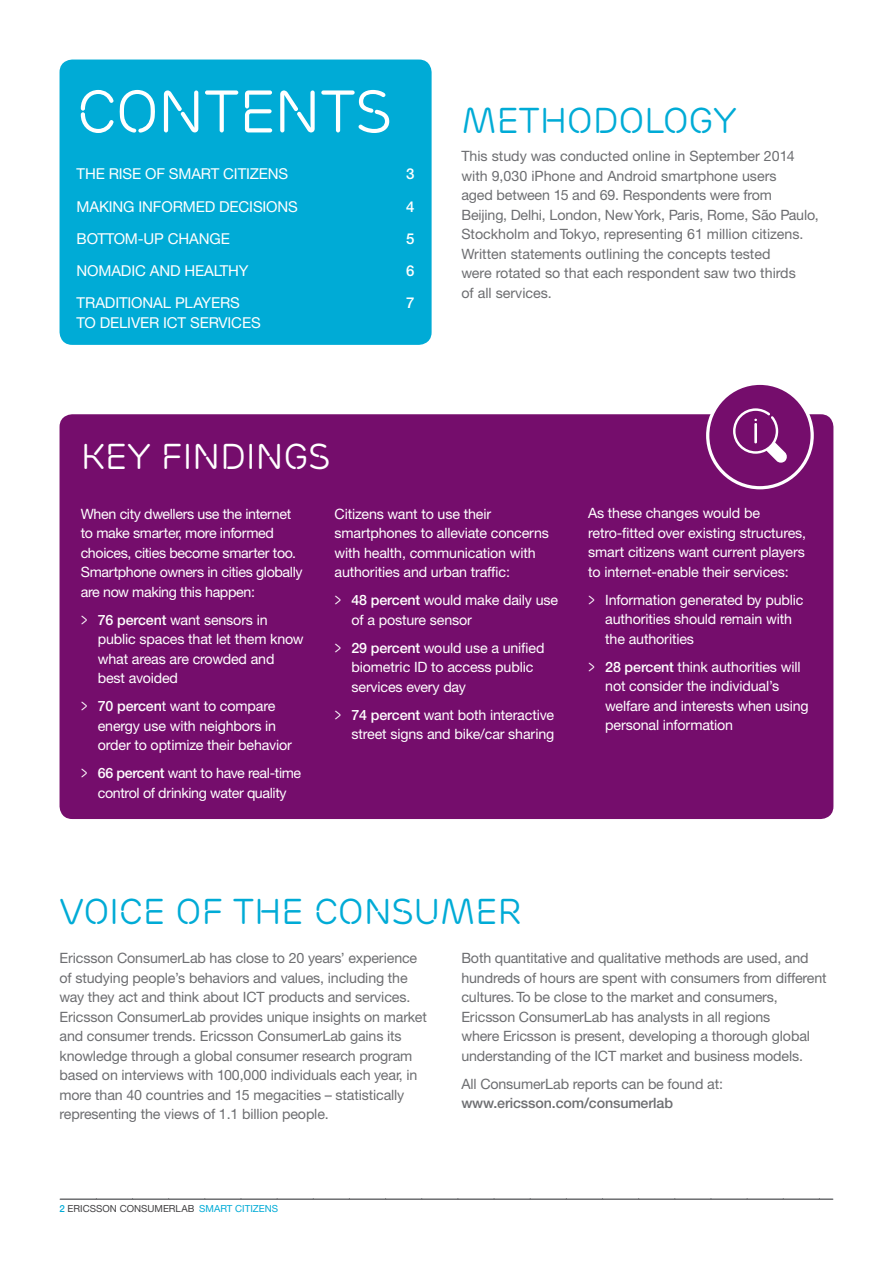
<style>
.page{position:relative;width:893px;height:1263px;background:#fff}
.page>*{position:absolute;margin:0;border:0;box-sizing:border-box;transform-origin:0 0}
.t1{font:60px "Ericsson Capital";letter-spacing:-.015em;color:#fff}
.t2{font:36px "Ericsson Capital";letter-spacing:-.01em;color:#00abd6}
.t3{font:36px "Ericsson Capital";letter-spacing:-.01em;color:#fff}
.t4{font:15px "Ericsson Sans";letter-spacing:-.01em;color:#fff}
.t5{font:500 15px "Ericsson Sans";color:#fff}
.t6{font:14.25px/19.5px "Ericsson Sans";letter-spacing:-.01em;color:#6d6e71}
.t7{font:14.25px/19.5px "Ericsson Sans";letter-spacing:-.01em;color:#fff}
.t8{font:500 14.25px "Ericsson Sans";letter-spacing:-.01em;color:#6d6e71}
.t9{font:9.75px "Ericsson Sans";color:#414042}
.s1{font-family:"Ericsson Capital"}
.s2{font-weight:500}
.s3{font-weight:500;color:#00abd6}
.s4{color:#00abd6}
</style>
<div class="page">
<svg style="left:60px;top:1198px;width:773px;height:2px;background:#8f9092"></svg>
<div style="left:60px;top:60px;width:372px;height:285px;background:#00abd6;border-radius:13px"></div>
<div style="left:60px;top:414px;width:773px;height:405px;background:#750d6c;border-radius:13px"></div>
<div style="left:708px;top:383px;width:104px;height:105px;background:#750d6c;border-radius:50%"></div>
<div style="left:706px;top:382px;width:108px;height:107px;border:3px solid #fff;border-radius:50%"></div>
<svg style="left:733px;top:408px;width:54px;height:55px"></svg>
<h1 class="t1" style="left:77px;top:76px;width:317px">CONTENTS</h1>
<p class="t4" style="left:77px;top:166px;width:213px">THE RISE OF SMART CITIZENS</p>
<p class="t5" style="left:406px;top:166px;width:10px">3</p>
<p class="t4" style="left:77px;top:198px;width:223px">MAKING INFORMED DECISIONS</p>
<p class="t5" style="left:406px;top:198px;width:10px">4</p>
<p class="t4" style="left:77px;top:230px;width:155px">BOTTOM-UP CHANGE</p>
<p class="t5" style="left:406px;top:230px;width:10px">5</p>
<p class="t4" style="left:77px;top:262px;width:173px">NOMADIC AND HEALTHY</p>
<p class="t5" style="left:406px;top:262px;width:10px">6</p>
<p class="t4" style="left:77px;top:295px;width:165px">TRADITIONAL PLAYERS</p>
<p class="t5" style="left:406px;top:295px;width:10px">7</p>
<p class="t4" style="left:77px;top:314px;width:186px">TO DELIVER ICT SERVICES</p>
<h2 class="t3" style="left:81px;top:435px;width:251px">KEY FINDINGS</h2>
<h2 class="t2" style="left:461px;top:100px;width:277px">METHODOLOGY</h2>
<p class="t6" style="left:461px;top:147px;width:359px">This study was conducted online in September 2014 with 9,030 iPhone and Android smartphone users<br>aged between 15 and 69. Respondents were from Beijing, Delhi, London, New York, Paris, Rome, São Paulo, Stockholm and Tokyo, representing 61 million citizens.<br>Written statements outlining the concepts tested<br>were rotated so that each respondent saw two thirds<br>of all services.</p>
<p class="t7" style="left:81px;top:504px;width:223px">When city dwellers use the internet to make smarter, more informed choices, cities become smarter too.<br>Smartphone owners in cities globally are now making this happen:</p>
<p class="t7" style="left:98px;top:610px;width:207px;text-indent:-17px"><span class="s1">&gt;</span> <span class="s2">76 percent</span> want sensors in public spaces that let them know what areas are crowded and best avoided</p>
<p class="t7" style="left:98px;top:696px;width:196px;text-indent:-17px"><span class="s1">&gt;</span> <span class="s2">70 percen</span>t want to compare energy use with neighbors in order to optimize their behavior</p>
<p class="t7" style="left:81px;top:763px;width:222px;text-align:center"><span class="s1">&gt;</span> <span class="s2">66 percent</span> want to have real-time control of drinking water quality</p>
<p class="t7" style="left:334px;top:504px;width:216px">Citizens want to use their smartphones to alleviate concerns with health, communication with authorities and urban traffic:</p>
<p class="t7" style="left:352px;top:590px;width:208px;text-indent:-17px"><span class="s1">&gt;</span> <span class="s2">48 percent</span> would make daily use of a posture sensor</p>
<p class="t7" style="left:352px;top:638px;width:194px;text-indent:-17px"><span class="s1">&gt;</span> <span class="s2">29 percent</span> would use a unified biometric ID to access public services every day</p>
<p class="t7" style="left:334px;top:705px;width:221px;text-align:right"><span class="s1">&gt;</span> <span class="s2">74 percent</span> want both interactive street signs and bike/car sharing</p>
<p class="t7" style="left:588px;top:504px;width:219px">As these changes would be retro-fitted over existing structures, smart citizens want current players to internet-enable their services:</p>
<p class="t7" style="left:605px;top:590px;width:200px;text-indent:-17px"><span class="s1">&gt;</span> Information generated by public authorities should remain with the authorities</p>
<p class="t7" style="left:605px;top:657px;width:205px;text-indent:-17px"><span class="s1">&gt;</span> <span class="s2">28 percent</span> think authorities will not consider the individual’s welfare and interests when using personal information</p>
<h2 class="t2" style="left:60px;top:890px;width:464px">VOICE OF THE CONSUMER</h2>
<p class="t6" style="left:60px;top:948px;width:369px">Ericsson ConsumerLab has close to 20 years’ experience of studying people’s behaviors and values, including the way they act and think about ICT products and services.<br>Ericsson ConsumerLab provides unique insights on market and consumer trends. Ericsson ConsumerLab gains its knowledge through a global consumer research program based on interviews with 100,000 individuals each year, in more than 40 countries and 15 megacities – statistically representing the views of 1.1 billion people.</p>
<p class="t6" style="left:461px;top:948px;width:367px">Both quantitative and qualitative methods are used, and hundreds of hours are spent with consumers from different cultures. To be close to the market and consumers, Ericsson ConsumerLab has analysts in all regions<br>where Ericsson is present, developing a thorough global understanding of the ICT market and business models.</p>
<p class="t6" style="left:461px;top:1074px;width:263px">All ConsumerLab reports can be found at:</p>
<p class="t8" style="left:461px;top:1095px;width:213px">www.ericsson.com/consumerlab</p>
<p class="t9" style="left:60px;top:1203px;width:220px"><span class="s3">2</span> ERICSSON CONSUMERLAB <span class="s4">SMART CITIZENS</span></p>
</div>
